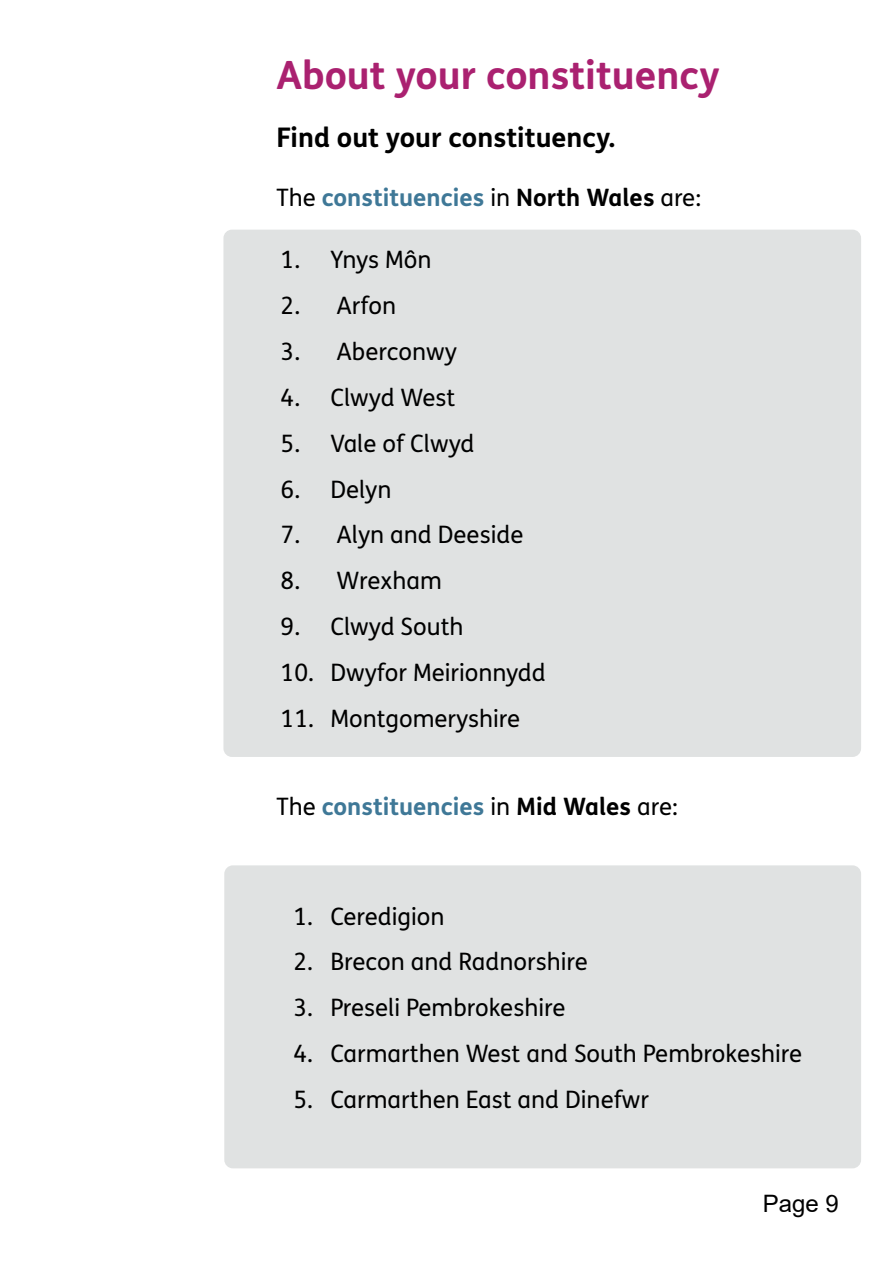
<style>
.page{position:relative;width:893px;height:1263px;background:#fff}
.page>*{position:absolute;margin:0;border:0;box-sizing:border-box;transform-origin:0 0}
.t1{font:700 39px "FS Me Pro";color:#aa2170}
.t2{font:700 27px "FS Me Pro";color:#000}
.t3{font:24px "FS Me Pro";color:#000}
.t4{font:700 24px "FS Me Pro";color:#3f7897}
.t5{font:24px "Arial";color:#000}
.s1{font-weight:400;color:#000}
.s2{color:#000}
</style>
<div class="page">
<div style="left:223px;top:230px;width:638px;height:527px;background:#e0e2e2;border-radius:9px"></div>
<div style="left:224px;top:865px;width:637px;height:303px;background:#e0e2e2;border-radius:9px"></div>
<h1 class="t1" style="left:276px;top:45px;width:445px">About your constituency</h1>
<h2 class="t2" style="left:276px;top:117px;width:340px">Find out your constituency.</h2>
<h2 class="t4" style="left:276px;top:178px;width:426px"><span class="s1">The</span> constituencies <span class="s1">in</span> <span class="s2">North Wales</span> <span class="s1">are:</span></h2>
<p class="t3" style="left:281px;top:243px;width:152px">1. Ynys Môn</p>
<p class="t3" style="left:281px;top:289px;width:117px">2. Arfon</p>
<p class="t3" style="left:281px;top:335px;width:178px">3. Aberconwy</p>
<p class="t3" style="left:281px;top:381px;width:176px">4. Clwyd West</p>
<p class="t3" style="left:281px;top:427px;width:195px">5. Vale of Clwyd</p>
<p class="t3" style="left:281px;top:472px;width:112px">6. Delyn</p>
<p class="t3" style="left:281px;top:518px;width:244px">7. Alyn and Deeside</p>
<p class="t3" style="left:281px;top:564px;width:163px">8. Wrexham</p>
<p class="t3" style="left:281px;top:610px;width:184px">9. Clwyd South</p>
<p class="t3" style="left:281px;top:656px;width:267px">10. Dwyfor Meirionnydd</p>
<p class="t3" style="left:281px;top:702px;width:241px">11. Montgomeryshire</p>
<p class="t4" style="left:276px;top:788px;width:403px"><span class="s1">The</span> constituencies <span class="s1">in</span> <span class="s2">Mid Wales</span> <span class="s1">are:</span></p>
<p class="t3" style="left:293px;top:899px;width:153px">1. Ceredigion</p>
<p class="t3" style="left:293px;top:945px;width:296px">2. Brecon and Radnorshire</p>
<p class="t3" style="left:293px;top:991px;width:273px">3. Preseli Pembrokeshire</p>
<p class="t3" style="left:293px;top:1037px;width:510px">4. Carmarthen West and South Pembrokeshire</p>
<p class="t3" style="left:293px;top:1083px;width:357px">5. Carmarthen East and Dinefwr</p>
<p class="t5" style="left:763px;top:1187px;width:78px">Page 9</p>
</div>
